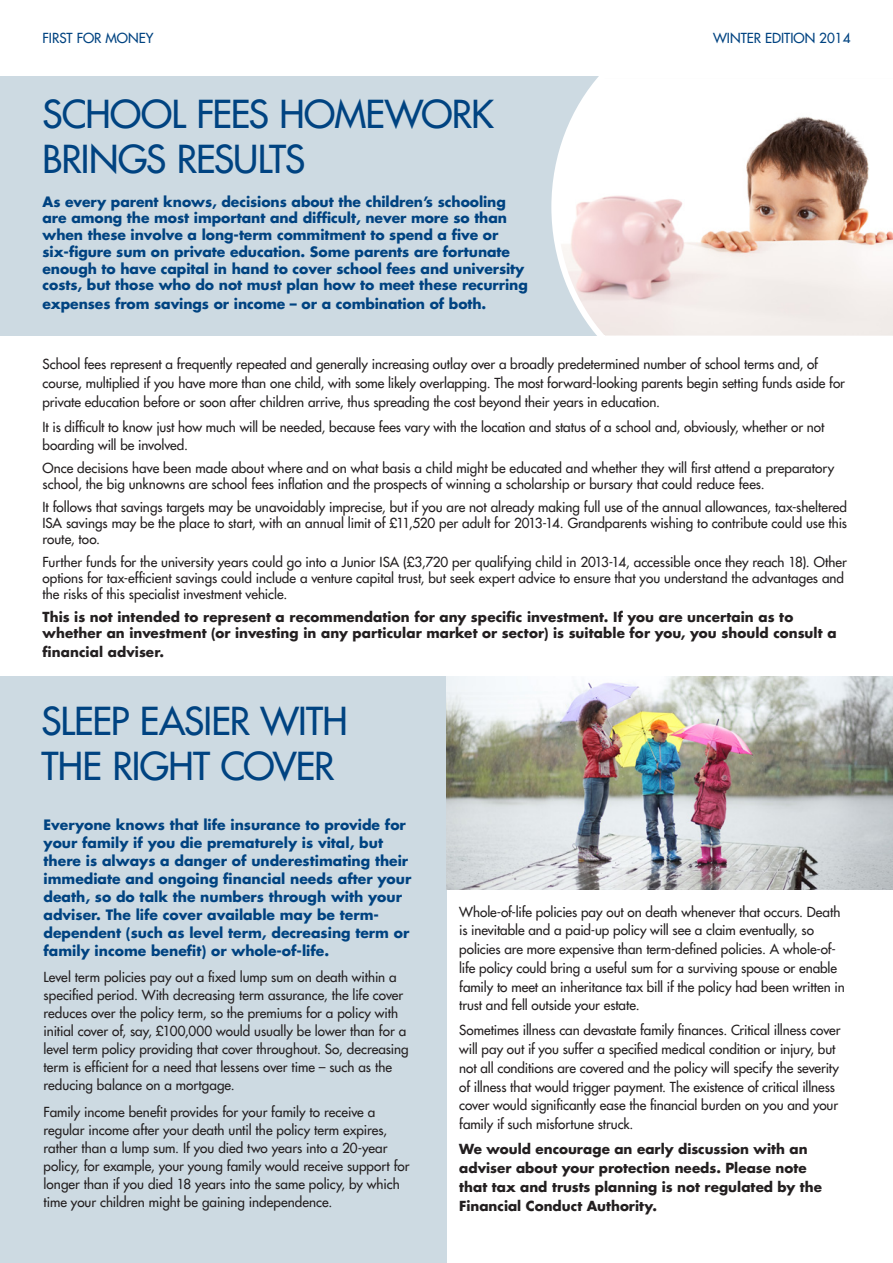
<style>
.page{position:relative;width:893px;height:1263px;background:#fff}
.page>*{position:absolute;margin:0;border:0;box-sizing:border-box;transform-origin:0 0}
.t1{font:37.5px/45px "Futura LT";letter-spacing:-.025em;color:#004381}
.t2{font:700 13.95px/18px "Futura LT";letter-spacing:-.005em;color:#004381}
.t3{font:13.5px/18.8px "Futura LT";letter-spacing:-.005em;color:#231f20}
.t4{font:700 13.5px/18.8px "Futura LT";letter-spacing:.005em;color:#231f20}
.t5{font:13.5px "Futura LT";color:#004381}
</style>
<div class="page">
<div style="left:0;top:77px;width:893px;height:259px;background:#cddae2"></div>
<div style="left:0;top:676px;width:446px;height:587px;background:#cddae2"></div>
<svg style="left:548px;top:76px;width:345px;height:260px;background:#e8deda"></svg>
<img style="left:446px;top:676px;width:447px;height:214px">
<p class="t5" style="left:43px;top:30px;width:113px">FIRST FOR MONEY</p>
<p class="t5" style="left:713px;top:30px;width:139px">WINTER EDITION 2014</p>
<h1 class="t1" style="left:43px;top:91px;width:453px">SCHOOL FEES HOMEWORK<br>BRINGS RESULTS</h1>
<p class="t2" style="left:43px;top:193px;width:487px;line-height:16.8px">As every parent knows, decisions about the children’s schooling are among the most important and difficult, never more so than when these involve a long-term commitment to spend a five or six-figure sum on private education. Some parents are fortunate enough to have capital in hand to cover school fees and university costs, but those who do not must plan how to meet these recurring</p>
<p class="t2" style="left:43px;top:295px;width:445px">expenses from savings or income – or a combination of both.</p>
<p class="t3" style="left:43px;top:355px;width:804px">School fees represent a frequently repeated and generally increasing outlay over a broadly predetermined number of school terms and, of course, multiplied if you have more than one child, with some likely overlapping. The most forward-looking parents begin setting funds aside for private education before or soon after children arrive, thus spreading the cost beyond their years in education.</p>
<p class="t3" style="left:43px;top:417px;width:783px">It is difficult to know just how much will be needed, because fees vary with the location and status of a school and, obviously, whether or not boarding will be involved.</p>
<p class="t3" style="left:43px;top:460px;width:793px;line-height:16.2px">Once decisions have been made about where and on what basis a child might be educated and whether they will first attend a preparatory school, the big unknowns are school fees inflation and the prospects of winning a scholarship or bursary that could reduce fees.</p>
<p class="t3" style="left:43px;top:499px;width:806px;line-height:16.2px;text-align:justify">It follows that savings targets may be unavoidably imprecise, but if you are not already making full use of the annual allowances, tax-sheltered ISA savings may be the place to start, with an annual limit of £11,520 per adult for 2013-14. Grandparents wishing to contribute could use this route, too.</p>
<p class="t3" style="left:43px;top:554px;width:806px;line-height:16.2px">Further funds for the university years could go into a Junior ISA (£3,720 per qualifying child in 2013-14, accessible once they reach 18). Other options for tax-efficient savings could include a venture capital trust, but seek expert advice to ensure that you understand the advantages and the risks of this specialist investment vehicle.</p>
<p class="t4" style="left:43px;top:608px;width:795px;line-height:16.2px">This is not intended to represent a recommendation for any specific investment. If you are uncertain as to whether an investment (or investing in any particular market or sector) is suitable for you, you should consult a</p>
<p class="t4" style="left:43px;top:642px;width:123px">financial adviser.</p>
<h1 class="t1" style="left:41px;top:698px;width:308px">SLEEP EASIER WITH<br>THE RIGHT COVER</h1>
<p class="t2" style="left:44px;top:815px;width:369px">Everyone knows that life insurance to provide for your family if you die prematurely is vital, but there is always a danger of underestimating their immediate and ongoing financial needs after your death, so do talk the numbers through with your adviser. The life cover available may be term&shy;dependent (such as level term, decreasing term or family income benefit) or whole-of-life.</p>
<p class="t3" style="left:44px;top:968px;width:367px;line-height:18px">Level term policies pay out a fixed lump sum on death within a specified period. With decreasing term assurance, the life cover reduces over the policy term, so the premiums for a policy with initial cover of, say, £100,000 would usually be lower than for a level term policy providing that cover throughout. So, decreasing term is efficient for a need that lessens over time – such as the reducing balance on a mortgage.</p>
<p class="t3" style="left:44px;top:1103px;width:367px;line-height:18px">Family income benefit provides for your family to receive a regular income after your death until the policy term expires, rather than a lump sum. If you died two years into a 20-year policy, for example, your young family would receive support for longer than if you died 18 years into the same policy, by which time your children might be gaining independence.</p>
<p class="t3" style="left:459px;top:902px;width:387px">Whole-of-life policies pay out on death whenever that occurs. Death is inevitable and a paid-up policy will see a claim eventually, so policies are more expensive than term-defined policies. A whole-of&shy;life policy could bring a useful sum for a surviving spouse or enable family to meet an inheritance tax bill if the policy had been written in trust and fell outside your estate.</p>
<p class="t3" style="left:459px;top:1021px;width:383px">Sometimes illness can devastate family finances. Critical illness cover will pay out if you suffer a specified medical condition or injury, but not all conditions are covered and the policy will specify the severity of illness that would trigger payment. The existence of critical illness cover would significantly ease the financial burden on you and your family if such misfortune struck.</p>
<p class="t4" style="left:459px;top:1140px;width:364px">We would encourage an early discussion with an adviser about your protection needs. Please note that tax and trusts planning is not regulated by the Financial Conduct Authority.</p>
</div>
